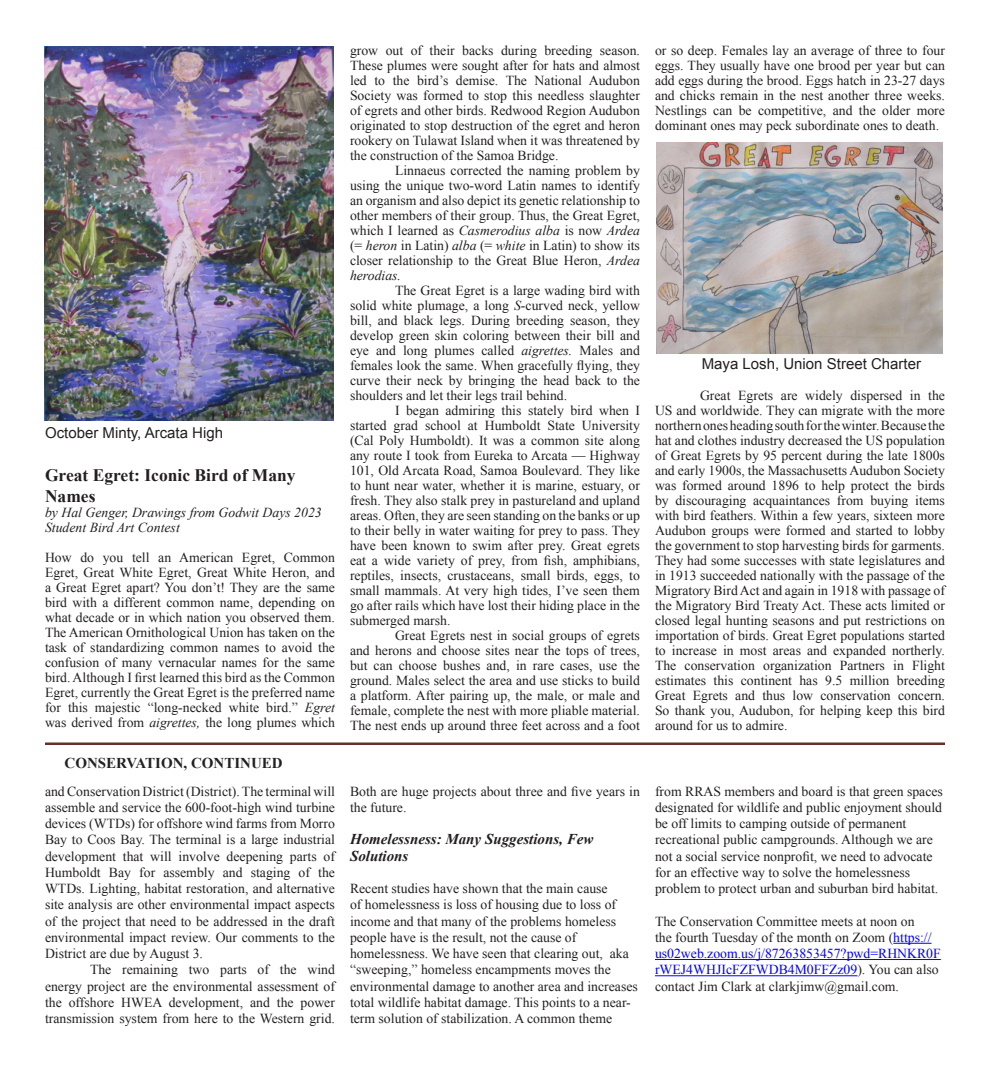
<style>
.page{position:relative;width:990px;height:1080px;background:#fff}
.page>*{position:absolute;margin:0;border:0;box-sizing:border-box;transform-origin:0 0}
.t1{font:700 17.5px/21px "Times New Roman";color:#231f20}
.t2{font:15px "Arial";color:#231f20}
.t3{font:italic 700 15px/16.2px "Times New Roman";color:#231f20}
.t4{font:700 15px "Times New Roman";color:#222}
.t5{font:13.75px/15px "Times New Roman";color:#231f20;text-align:justify}
.t6{font:italic 13.75px/15px "Times New Roman";color:#231f20}
.s1{font-style:italic}
.s2{color:#00f}
</style>
<div class="page">
<hr style="left:45px;top:742px;width:900px;height:3px;background:#653128">
<img style="left:45px;top:46px;width:289px;height:375px">
<img style="left:657px;top:142px;width:285px;height:211px">
<hr style="left:893px;top:943px;width:39px;height:1px;background:#00f">
<hr style="left:655px;top:959px;width:286px;height:1px;background:#00f">
<hr style="left:655px;top:975px;width:202px;height:1px;background:#00f">
<p class="t2" style="left:45px;top:424px;width:180px">October Minty, Arcata High</p>
<p class="t1" style="left:45px;top:465px;width:252px">Great Egret: Iconic Bird of Many<br>Names</p>
<p class="t6" style="left:45px;top:505px;width:278px">by Hal Genger, Drawings from Godwit Days 2023<br>Student Bird Art Contest</p>
<p class="t5" style="left:45px;top:550px;width:292px">How do you tell an American Egret, Common Egret, Great White Egret, Great White Heron, and a Great Egret apart? You don’t! They are the same bird with a different common name, depending on what decade or in which nation you observed them.<br>The American Ornithological Union has taken on the task of standardizing common names to avoid the confusion of many vernacular names for the same bird. Although I first learned this bird as the Common Egret, currently the Great Egret is the preferred name for this majestic “long-necked white bird.” <span class="s1">Egret </span>was derived from <span class="s1">aigrettes,</span> the long plumes which</p>
<p class="t4" style="left:65px;top:752px;width:220px">CONSERVATION, CONTINUED</p>
<p class="t5" style="left:45px;top:783px;width:292px;line-height:16.2px">and Conservation District (District). The terminal will assemble and service the 600-foot-high wind turbine devices (WTDs) for offshore wind farms from Morro Bay to Coos Bay. The terminal is a large industrial development that will involve deepening parts of Humboldt Bay for assembly and staging of the WTDs. Lighting, habitat restoration, and alternative site analysis are other environmental impact aspects of the project that need to be addressed in the draft environmental impact review. Our comments to the District are due by August 3.</p>
<p class="t5" style="left:45px;top:961px;width:292px;line-height:16.2px;text-indent:45px">The remaining two parts of the wind energy project are the environmental assessment of the offshore HWEA development, and the power transmission system from here to the Western grid.</p>
<p class="t5" style="left:350px;top:42px;width:292px">grow out of their backs during breeding season.<br>These plumes were sought after for hats and almost led to the bird’s demise. The National Audubon Society was formed to stop this needless slaughter of egrets and other birds. Redwood Region Audubon originated to stop destruction of the egret and heron rookery on Tulawat Island when it was threatened by the construction of the Samoa Bridge.</p>
<p class="t5" style="left:350px;top:162px;width:292px;text-indent:45px">Linnaeus corrected the naming problem by using the unique two-word Latin names to identify an organism and also depict its genetic relationship to other members of their group. Thus, the Great Egret, which I learned as <span class="s1">Casmerodius alba</span> is now <span class="s1">Ardea </span>(= <span class="s1">heron</span> in Latin) <span class="s1">alba</span> (= <span class="s1">white</span> in Latin) to show its closer relationship to the Great Blue Heron, <span class="s1">Ardea herodias.</span></p>
<p class="t5" style="left:350px;top:282px;width:292px;text-indent:45px">The Great Egret is a large wading bird with solid white plumage, a long <span class="s1">S</span>-curved neck, yellow bill, and black legs. During breeding season, they develop green skin coloring between their bill and eye and long plumes called <span class="s1">aigrettes.</span> Males and females look the same. When gracefully flying, they curve their neck by bringing the head back to the shoulders and let their legs trail behind.</p>
<p class="t5" style="left:350px;top:402px;width:292px;text-indent:45px">I began admiring this stately bird when I started grad school at Humboldt State University (Cal Poly Humboldt). It was a common site along any route I took from Eureka to Arcata — Highway 101, Old Arcata Road, Samoa Boulevard. They like to hunt near water, whether it is marine, estuary, or fresh. They also stalk prey in pastureland and upland areas. Often, they are seen standing on the banks or up to their belly in water waiting for prey to pass. They have been known to swim after prey. Great egrets eat a wide variety of prey, from fish, amphibians, reptiles, insects, crustaceans, small birds, eggs, to small mammals. At very high tides, I’ve seen them go after rails which have lost their hiding place in the submerged marsh.</p>
<p class="t5" style="left:350px;top:627px;width:292px;text-indent:45px">Great Egrets nest in social groups of egrets and herons and choose sites near the tops of trees, but can choose bushes and, in rare cases, use the ground. Males select the area and use sticks to build a platform. After pairing up, the male, or male and female, complete the nest with more pliable material.<br>The nest ends up around three feet across and a foot</p>
<p class="t5" style="left:350px;top:783px;width:292px;line-height:16.2px">Both are huge projects about three and five years in the future.</p>
<p class="t3" style="left:350px;top:831px;width:245px">Homelessness: Many Suggestions, Few<br>Solutions</p>
<p class="t5" style="left:350px;top:880px;width:289px;line-height:16.2px;text-align:left">Recent studies have shown that the main cause<br>of homelessness is loss of housing due to loss of income and that many of the problems homeless people have is the result, not the cause of homelessness. We have seen that clearing out, aka “sweeping,” homeless encampments moves the environmental damage to another area and increases total wildlife habitat damage. This points to a near&shy;term solution of stabilization. A common theme</p>
<p class="t5" style="left:655px;top:42px;width:292px">or so deep. Females lay an average of three to four eggs. They usually have one brood per year but can add eggs during the brood. Eggs hatch in 23-27 days and chicks remain in the nest another three weeks.<br>Nestlings can be competitive, and the older more dominant ones may peck subordinate ones to death.</p>
<p class="t2" style="left:702px;top:356px;width:221px">Maya Losh, Union Street Charter</p>
<p class="t5" style="left:655px;top:387px;width:292px;text-indent:45px">Great Egrets are widely dispersed in the US and worldwide. They can migrate with the more northern ones heading south for the winter. Because the hat and clothes industry decreased the US population of Great Egrets by 95 percent during the late 1800s and early 1900s, the Massachusetts Audubon Society was formed around 1896 to help protect the birds by discouraging acquaintances from buying items with bird feathers. Within a few years, sixteen more Audubon groups were formed and started to lobby the government to stop harvesting birds for garments.<br>They had some successes with state legislatures and in 1913 succeeded nationally with the passage of the Migratory Bird Act and again in 1918 with passage of the Migratory Bird Treaty Act. These acts limited or closed legal hunting seasons and put restrictions on importation of birds. Great Egret populations started to increase in most areas and expanded northerly.<br>The conservation organization Partners in Flight estimates this continent has 9.5 million breeding Great Egrets and thus low conservation concern.<br>So thank you, Audubon, for helping keep this bird around for us to admire.</p>
<p class="t5" style="left:655px;top:783px;width:289px;line-height:16.2px;text-align:left">from RRAS members and board is that green spaces designated for wildlife and public enjoyment should be off limits to camping outside of permanent recreational public campgrounds. Although we are not a social service nonprofit, we need to advocate for an effective way to solve the homelessness problem to protect urban and suburban bird habitat.</p>
<p class="t5" style="left:655px;top:913px;width:287px;line-height:16.2px;text-align:left">The Conservation Committee meets at noon on<br>the fourth Tuesday of the month on Zoom (<span class="s2">https:// us02web.zoom.us/j/87263853457?pwd=RHNKR0F rWEJ4WHJIcFZFWDB4M0FFZz09</span>). You can also contact Jim Clark at clarkjimw@gmail.com.</p>
</div>
